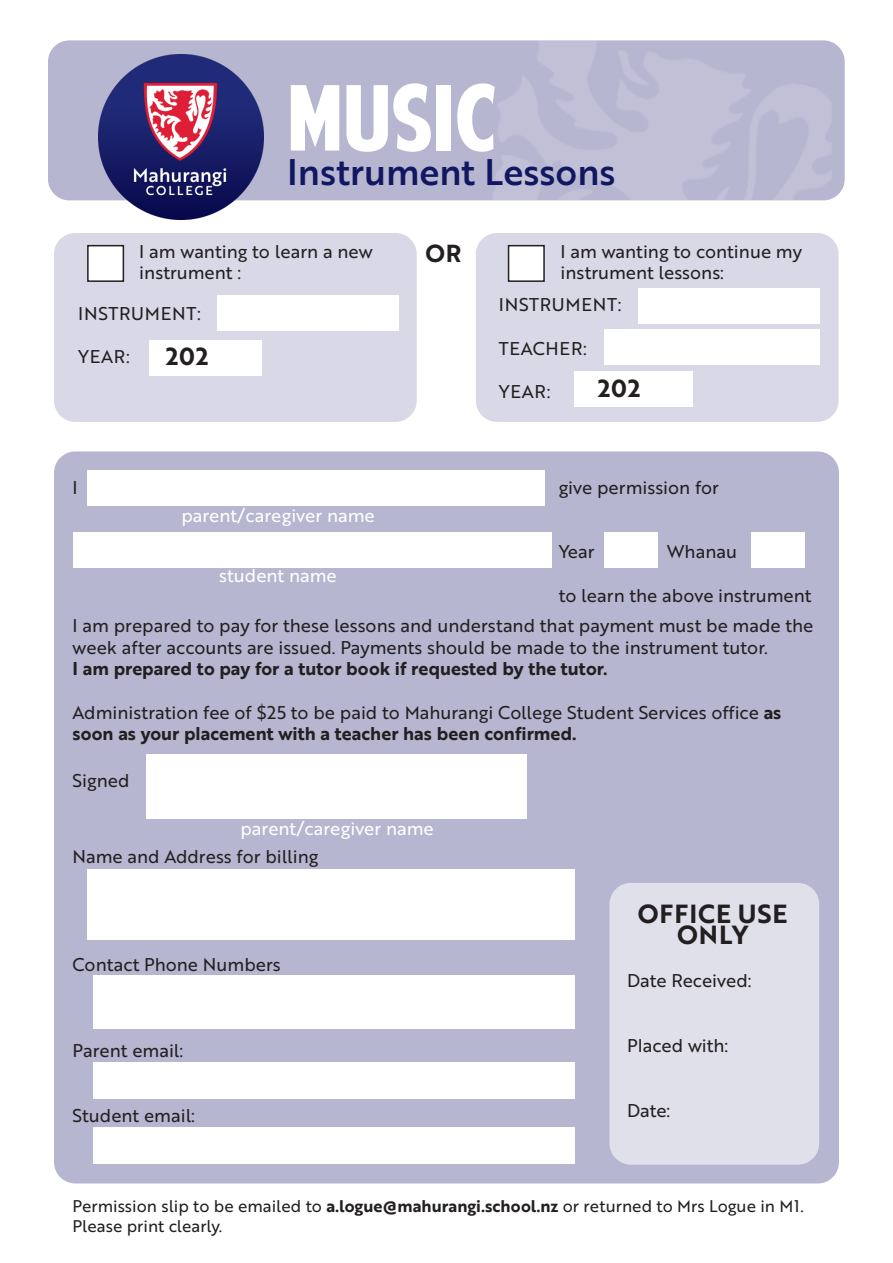
<style>
.page{position:relative;width:893px;height:1263px;background:#fff}
.page>*{position:absolute;margin:0;border:0;box-sizing:border-box;transform-origin:0 0}
.t1{font:90px "American Purpose";color:#fff}
.t2{font:36px "Brother 1816 Medium";color:#121761}
.t3{font:25.5px/21px "Brother 1816 Bold";letter-spacing:.04em;color:#231f20;text-align:center}
.t4{font:24px "Brother 1816 Bold";letter-spacing:.04em;color:#231f20}
.t5{font:18px/21.6px "Brother 1816 Regular";color:#231f20}
.t6{font:18px "Brother 1816 Bold";color:#231f20}
.t7{font:18px "Brother 1816 Regular";color:#fff}
.t8{font:18px "Brother 1816 Regular";letter-spacing:.04em;color:#231f20}
.t9{font:16.5px "Brother 1816 Regular";color:#231f20}
.s1{font-family:"Brother 1816 Bold"}
</style>
<div class="page">
<div style="left:54px;top:451px;width:785px;height:732px;background:#b7b6d1;border-radius:21px"></div>
<div style="left:609px;top:883px;width:210px;height:282px;background:#e0e0eb;border-radius:21px"></div>
<div style="left:476px;top:233px;width:362px;height:189px;background:#d8d8e7;border-radius:21px"></div>
<div style="left:54px;top:233px;width:363px;height:189px;background:#d8d8e7;border-radius:21px"></div>
<div style="left:48px;top:40px;width:797px;height:160px;background:#b7b6d1;border-radius:21px"></div>
<img style="left:492px;top:40px;width:340px;height:160px">
<img style="left:99px;top:54px;width:165px;height:165px">
<div style="left:88px;top:246px;width:35px;height:35px;background:#fff"></div>
<div style="left:87px;top:245px;width:37px;height:37px;border:2px solid #231f20"></div>
<div style="left:509px;top:246px;width:35px;height:35px;background:#fff"></div>
<div style="left:508px;top:245px;width:37px;height:37px;border:2px solid #231f20"></div>
<div style="left:218px;top:295px;width:181px;height:36px;background:#fff"></div>
<div style="left:638px;top:288px;width:181px;height:35px;background:#fff"></div>
<div style="left:604px;top:330px;width:215px;height:35px;background:#fff"></div>
<div style="left:575px;top:372px;width:118px;height:35px;background:#fff"></div>
<div style="left:149px;top:340px;width:113px;height:35px;background:#fff"></div>
<div style="left:87px;top:470px;width:458px;height:36px;background:#fff"></div>
<div style="left:73px;top:532px;width:478px;height:36px;background:#fff"></div>
<div style="left:604px;top:532px;width:53px;height:36px;background:#fff"></div>
<div style="left:752px;top:532px;width:53px;height:36px;background:#fff"></div>
<div style="left:146px;top:754px;width:380px;height:65px;background:#fff"></div>
<div style="left:87px;top:869px;width:488px;height:71px;background:#fff"></div>
<div style="left:93px;top:975px;width:482px;height:54px;background:#fff"></div>
<div style="left:93px;top:1062px;width:482px;height:37px;background:#fff"></div>
<div style="left:93px;top:1127px;width:482px;height:37px;background:#fff"></div>
<p class="t1" style="left:287px;top:82px;width:211px">MUSIC</p>
<p class="t2" style="left:287px;top:145px;width:330px">Instrument Lessons</p>
<p class="t4" style="left:425px;top:235px;width:38px">OR</p>
<p class="t5" style="left:139px;top:240px;width:235px">I am wanting to learn a new instrument :</p>
<p class="t5" style="left:561px;top:240px;width:243px">I am wanting to continue my instrument lessons:</p>
<p class="t8" style="left:78px;top:300px;width:124px">INSTRUMENT:</p>
<p class="t5" style="left:78px;top:345px;width:53px">YEAR:</p>
<p class="t4" style="left:166px;top:338px;width:44px">202</p>
<p class="t8" style="left:499px;top:291px;width:124px">INSTRUMENT:</p>
<p class="t8" style="left:499px;top:335px;width:90px">TEACHER:</p>
<p class="t5" style="left:499px;top:380px;width:53px">YEAR:</p>
<p class="t4" style="left:598px;top:370px;width:44px">202</p>
<p class="t5" style="left:73px;top:476px;width:7px">I</p>
<p class="t5" style="left:559px;top:476px;width:162px">give permission for</p>
<p class="t7" style="left:181px;top:502px;width:195px">parent/caregiver name</p>
<p class="t5" style="left:559px;top:540px;width:38px">Year</p>
<p class="t5" style="left:667px;top:540px;width:72px">Whanau</p>
<p class="t5" style="left:559px;top:584px;width:254px">to learn the above instrument</p>
<p class="t5" style="left:73px;top:614px;width:742px">I am prepared to pay for these lessons and understand that payment must be made the week after accounts are issued. Payments should be made to the instrument tutor.</p>
<p class="t6" style="left:73px;top:655px;width:536px">I am prepared to pay for a tutor book if requested by the tutor.</p>
<p class="t5" style="left:73px;top:701px;width:710px">Administration fee of $25 to be paid to Mahurangi College Student Services office <span class="s1">as soon as your placement with a teacher has been confirmed.</span></p>
<p class="t5" style="left:73px;top:769px;width:58px">Signed</p>
<p class="t7" style="left:219px;top:563px;width:119px">student name</p>
<p class="t7" style="left:240px;top:815px;width:195px">parent/caregiver name</p>
<p class="t5" style="left:73px;top:845px;width:247px">Name and Address for billing</p>
<p class="t5" style="left:73px;top:953px;width:210px">Contact Phone Numbers</p>
<p class="t5" style="left:73px;top:1039px;width:112px">Parent email:</p>
<p class="t5" style="left:73px;top:1104px;width:124px">Student email:</p>
<p class="t3" style="left:638px;top:902px;width:151px">OFFICE USE<br>ONLY</p>
<p class="t5" style="left:627px;top:969px;width:126px">Date Received:</p>
<p class="t5" style="left:627px;top:1034px;width:103px">Placed with:</p>
<p class="t5" style="left:627px;top:1099px;width:45px">Date:</p>
<p class="t9" style="left:73px;top:1194px;width:733px">Permission slip to be emailed to <span class="s1">a.logue@mahurangi.school.nz</span> or returned to Mrs Logue in M1.</p>
<p class="t9" style="left:73px;top:1213px;width:151px">Please print clearly.</p>
</div>
